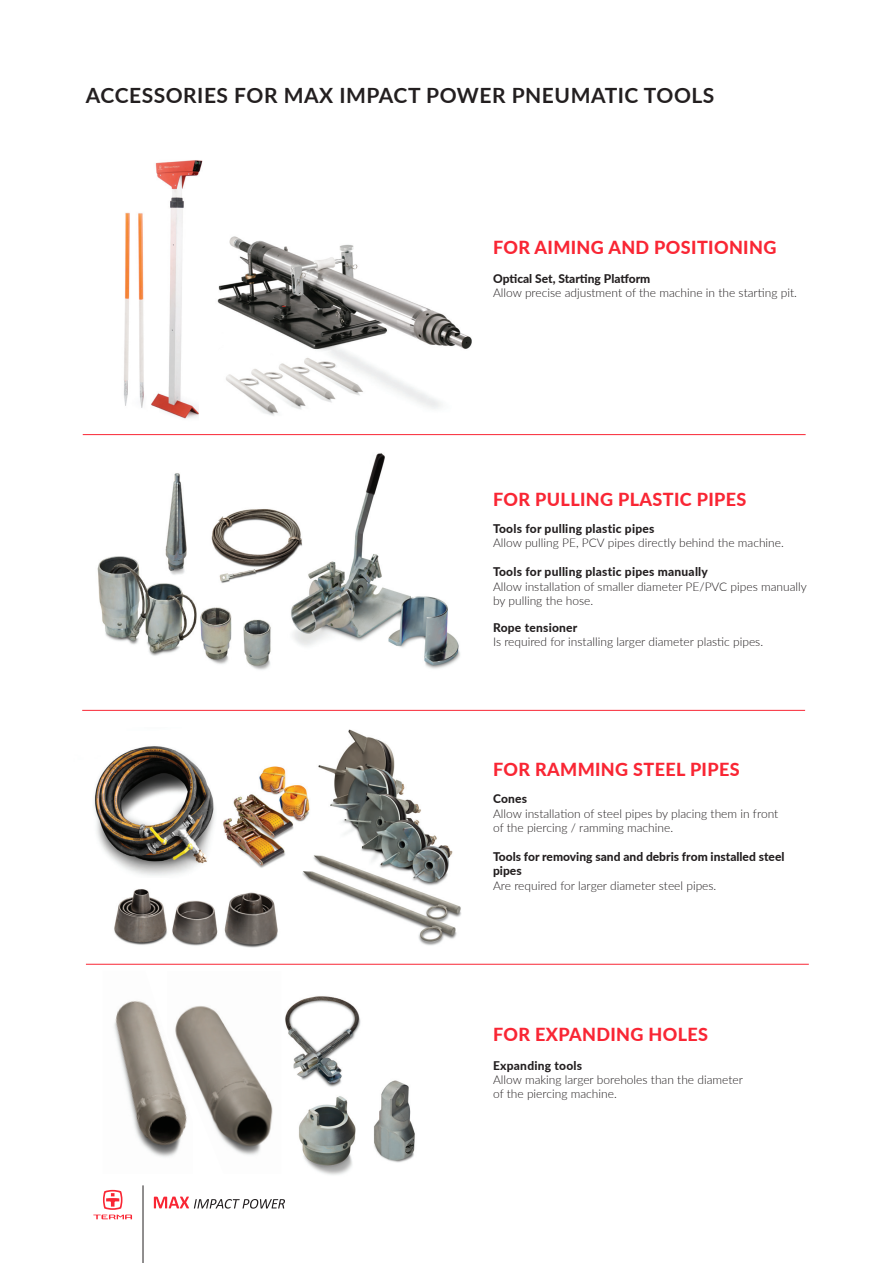
<style>
.page{position:relative;width:893px;height:1263px;background:#fff}
.page>*{position:absolute;margin:0;border:0;box-sizing:border-box;transform-origin:0 0}
.t1{font:700 21px "Lato";letter-spacing:.025em;color:#231f20}
.t2{font:800 18px "Lato";letter-spacing:.02em;color:#f92634}
.t3{font:300 12px/14.4px "Lato";color:#231f20}
.t4{font:800 12px/14.4px "Lato";color:#231f20}
.s1{font-weight:800}
.s2{font-weight:300}
</style>
<div class="page">
<hr style="left:143px;top:1185px;width:1px;height:78px;background:#231f20">
<svg style="left:93px;top:1190px;width:39px;height:29px"></svg>
<svg style="left:154px;top:1196px;width:131px;height:12px"></svg>
<img style="left:285px;top:996px;width:76px;height:91px">
<img style="left:124px;top:160px;width:79px;height:259px">
<img style="left:200px;top:205px;width:272px;height:214px">
<img style="left:94px;top:746px;width:121px;height:130px">
<img style="left:114px;top:889px;width:53px;height:56px">
<img style="left:374px;top:1080px;width:41px;height:83px">
<img style="left:299px;top:1096px;width:56px;height:79px">
<img style="left:114px;top:1001px;width:53px;height:156px">
<img style="left:167px;top:1006px;width:106px;height:151px">
<img style="left:283px;top:435px;width:180px;height:234px">
<hr style="left:86px;top:964px;width:723px;height:1px;background:#f92634">
<hr style="left:83px;top:434px;width:723px;height:1px;background:#f92634">
<img style="left:97px;top:556px;width:189px;height:114px">
<img style="left:153px;top:473px;width:40px;height:106px">
<img style="left:209px;top:498px;width:96px;height:86px">
<img style="left:172px;top:900px;width:46px;height:46px">
<img style="left:224px;top:892px;width:54px;height:56px">
<img style="left:303px;top:729px;width:158px;height:217px">
<img style="left:223px;top:765px;width:88px;height:103px">
<hr style="left:82px;top:710px;width:723px;height:1px;background:#f92634">
<p class="t1" style="left:86px;top:80px;width:630px">ACCESSORIES FOR MAX IMPACT POWER PNEUMATIC TOOLS</p>
<p class="t2" style="left:493px;top:234px;width:285px">FOR AIMING AND POSITIONING</p>
<p class="t3" style="left:493px;top:271px;width:305px"><span class="s1">Optical Set, Starting Platform<br></span>Allow precise adjustment of the machine in the starting pit.</p>
<p class="t2" style="left:493px;top:486px;width:255px">FOR PULLING PLASTIC PIPES</p>
<p class="t3" style="left:493px;top:521px;width:292px"><span class="s1">Tools for pulling plastic pipes<br></span>Allow pulling PE, PCV pipes directly behind the machine.</p>
<p class="t3" style="left:493px;top:564px;width:315px"><span class="s1">Tools for pulling plastic pipes manually<br></span>Allow installation of smaller diameter PE/PVC pipes manually by pulling the hose.</p>
<p class="t3" style="left:493px;top:620px;width:272px"><span class="s1">Rope tensioner<br></span>Is required for installing larger diameter plastic pipes.</p>
<p class="t2" style="left:493px;top:756px;width:248px">FOR RAMMING STEEL PIPES</p>
<p class="t3" style="left:493px;top:791px;width:287px"><span class="s1">Cones<br></span>Allow installation of steel pipes by placing them in front of the piercing / ramming machine.</p>
<p class="t4" style="left:493px;top:849px;width:293px">Tools for removing sand and debris from installed steel pipes<br><span class="s2">Are required for larger diameter steel pipes.</span></p>
<p class="t2" style="left:493px;top:1021px;width:217px">FOR EXPANDING HOLES</p>
<p class="t3" style="left:493px;top:1057px;width:251px"><span class="s1">Expanding tools<br></span>Allow making larger boreholes than the diameter of the piercing machine.</p>
</div>
